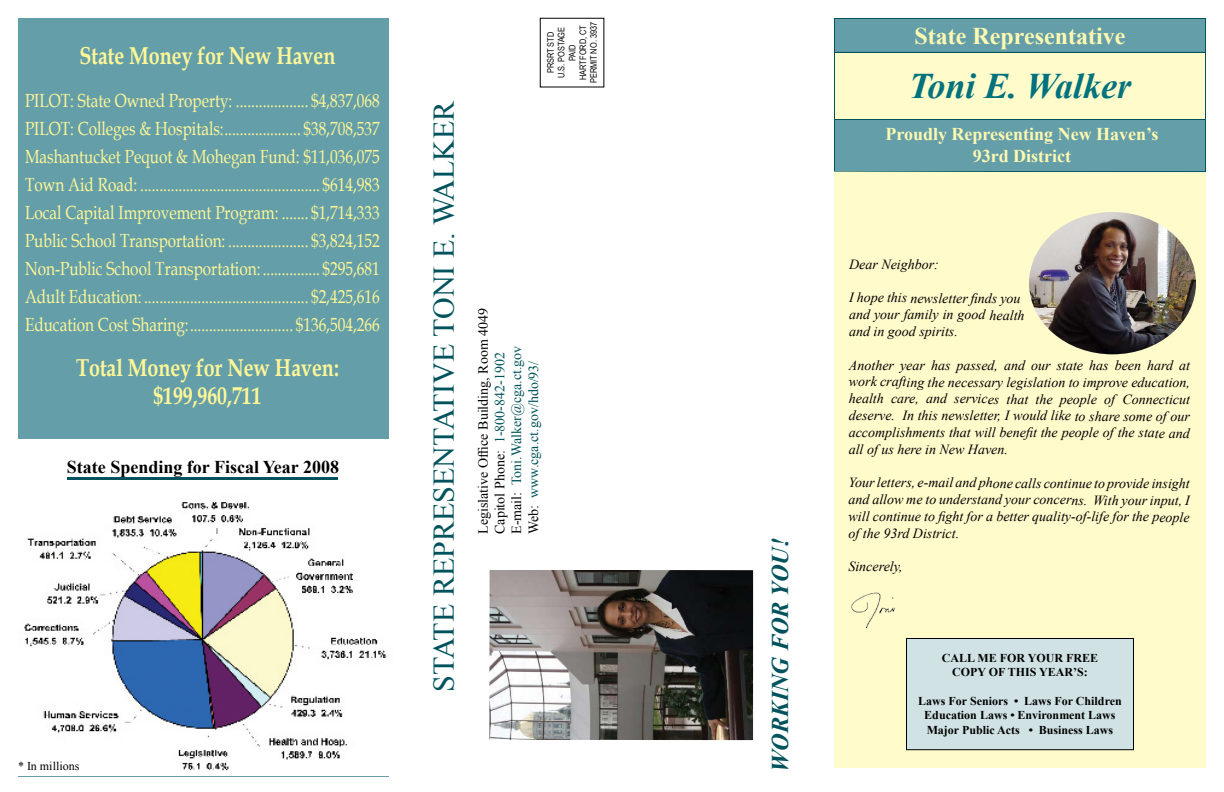
<style>
.page{position:relative;width:1224px;height:792px;background:#fff}
.page>*{position:absolute;margin:0;border:0;box-sizing:border-box;transform-origin:0 0}
.t1{font:italic 700 36px "Times New Roman";color:#00727e}
.t2{font:30px "Times New Roman";color:#00535d}
.t3{font:700 24.4px/28px "Book Antiqua";color:#fff797;text-align:center;scale:.81 1}
.t4{font:700 24px "Times New Roman";color:#fff9b1}
.t5{font:italic 700 24px "Times New Roman";color:#00535d}
.t6{font:19px/28px "Book Antiqua";color:#fff797;text-align:justify;scale:.81 1}
.t7{font:700 18px/21.6px "Times New Roman";color:#fff9b1;text-align:center}
.t8{font:700 18px "Times New Roman";color:#000}
.t9{font:italic 14px/16.8px "Times New Roman";letter-spacing:-.005em;color:#000;text-align:justify}
.t10{font:14px/16.8px "Times New Roman";color:#000}
.t11{font:700 12px/14.4px "Times New Roman";color:#000;text-align:center}
.t12{font:12px "Times New Roman";color:#000}
.t13{font:9px/10.8px "Arial Narrow";color:#000;text-align:center}
.s1{color:#00535d}
</style>
<div class="page">
<div style="left:834px;top:120px;width:372px;height:52px;background:#649fa9"></div>
<div style="left:834px;top:119px;width:372px;height:53px;border:1px solid #00535d"></div>
<div style="left:834px;top:52px;width:372px;height:68px;background:#fffbcb"></div>
<div style="left:834px;top:52px;width:372px;height:68px;border:1px solid #00535d"></div>
<div style="left:834px;top:18px;width:372px;height:34px;background:#649fa9"></div>
<div style="left:834px;top:18px;width:372px;height:35px;border:1px solid #00535d"></div>
<div style="left:834px;top:172px;width:372px;height:596px;background:#fffbcb"></div>
<div style="left:18px;top:18px;width:372px;height:760px;background:#649fa9"></div>
<div style="left:9px;top:440px;width:388px;height:62px;background:#fff"></div>
<img style="left:18px;top:502px;width:372px;height:273px">
<hr style="left:67px;top:477px;width:270px;height:3px;background:#00535d">
<img style="left:489px;top:570px;width:264px;height:170px">
<img style="left:851px;top:592px;width:44px;height:37px">
<img style="left:1029px;top:212px;width:167px;height:142px;border-radius:50%">
<div style="left:906px;top:638px;width:228px;height:112px;background:#d0e2e4"></div>
<div style="left:906px;top:638px;width:228px;height:112px;border:1px solid #000"></div>
<h3 class="t3" style="left:80px;top:41px;width:317px">State Money for New Haven</h3>
<p class="t6" style="left:25px;top:86px;width:440px">PILOT: State Owned Property: ................... $4,837,068<br>PILOT: Colleges &amp; Hospitals:.................... $38,708,537<br>Mashantucket Pequot &amp; Mohegan Fund: $11,036,075<br>Town Aid Road: ............................................... $614,983<br>Local Capital Improvement Program: ....... $1,714,333<br>Public School Transportation: ..................... $3,824,152<br>Non-Public School Transportation: ............... $295,681<br>Adult Education: ........................................... $2,425,616<br>Education Cost Sharing:........................... $136,504,266</p>
<h3 class="t3" style="left:76px;top:353px;width:326px">Total Money for New Haven: $199,960,711</h3>
<p class="t8" style="left:67px;top:455px;width:274px">State Spending for Fiscal Year 2008</p>
<p class="t12" style="left:18px;top:758px;width:63px">* In millions</p>
<h2 class="t2" style="left:424px;top:692px;width:593px;rotate:-90deg">STATE REPRESENTATIVE TONI E. WALKER</h2>
<p class="t13" style="left:545px;top:83px;width:63px;rotate:-90deg">PRSRT STD<br>U.S. POSTAGE<br>PAID<br>HARTFORD, CT<br>PERMIT NO. 3937</p>
<h3 class="t4" style="left:915px;top:19px;width:212px">State Representative</h3>
<h1 class="t1" style="left:909px;top:61px;width:224px">Toni E. Walker</h1>
<p class="t7" style="left:885px;top:123px;width:275px">Proudly Representing New Haven’s<br>93rd District</p>
<p class="t10" style="left:474px;top:534px;width:227px;rotate:-90deg">Legislative Office Building, Room 4049<br>Capitol Phone: <span class="s1">1-800-842-1902<br></span>E-mail: <span class="s1">Toni.Walker@cga.ct.gov<br></span>Web: <span class="s1">www.cga.ct.gov/hdo/93/</span></p>
<h3 class="t5" style="left:763px;top:772px;width:236px;rotate:-90deg">WORKING FOR YOU!</h3>
<p class="t9" style="left:849px;top:255px;width:91px">Dear Neighbor:</p>
<p class="t9" style="left:849px;top:289px;width:177px;text-align:left">I hope this newsletter finds you and your family in good health and in good spirits.</p>
<p class="t9" style="left:849px;top:357px;width:343px">Another year has passed, and our state has been hard at work crafting the necessary legislation to improve education, health care, and services that the people of Connecticut deserve. In this newsletter, I would like to share some of our accomplishments that will benefit the people of the state and all of us here in New Haven.</p>
<p class="t9" style="left:849px;top:474px;width:343px">Your letters, e-mail and phone calls continue to provide insight and allow me to understand your concerns. With your input, I will continue to fight for a better quality-of-life for the people of the 93rd District.</p>
<p class="t9" style="left:848px;top:558px;width:56px">Sincerely,</p>
<p class="t11" style="left:942px;top:650px;width:158px">CALL ME FOR YOUR FREE<br>COPY OF THIS YEAR’S:</p>
<p class="t11" style="left:918px;top:693px;width:205px">Laws For Seniors • Laws For Children<br>Education Laws • Environment Laws<br>Major Public Acts • Business Laws</p>
</div>
